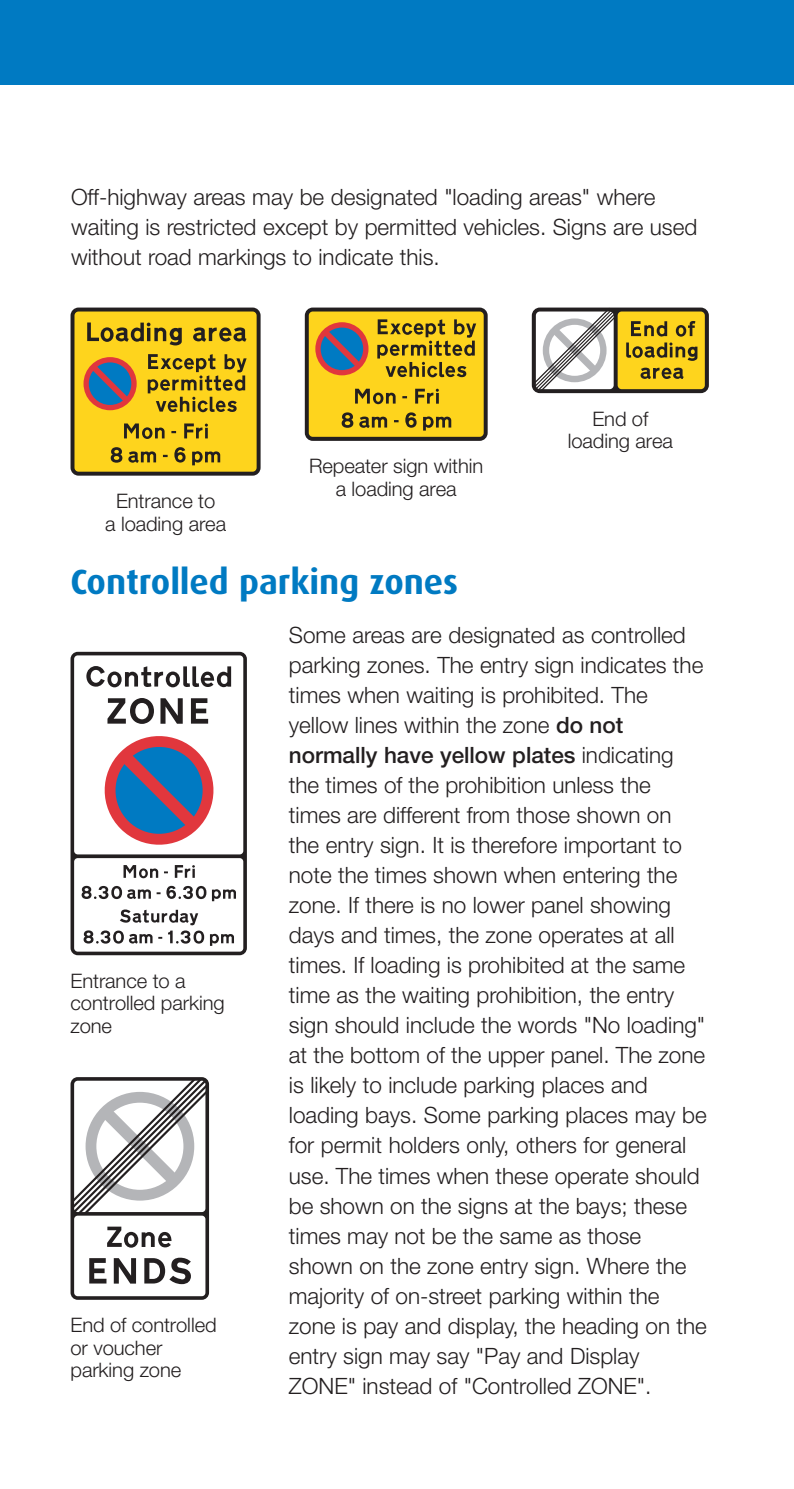
<style>
.page{position:relative;width:794px;height:1489px;background:#fff}
.page>*{position:absolute;margin:0;border:0;box-sizing:border-box;transform-origin:0 0}
.t1{font:700 35px "Dax";color:#007ac2}
.t2{font:300 22.5px/30px "Helvetica Neue LT";color:#231f20}
.t3{font:300 20px/22.5px "Helvetica Neue LT";letter-spacing:-.005em;color:#231f20;text-align:center}
.s1{font-weight:500}
</style>
<div class="page">
<div style="left:0;top:0;width:794px;height:85px;background:#007ac2"></div>
<div style="left:71px;top:307px;width:189px;height:168px;background:#231f20;border-radius:8px"></div>
<div style="left:74px;top:311px;width:183px;height:160px;background:#fed41d;border-radius:4px"></div>
<svg style="left:87px;top:322px;width:95px;height:23px"></svg>
<svg style="left:193px;top:327px;width:53px;height:14px"></svg>
<svg style="left:124px;top:423px;width:41px;height:16px"></svg>
<svg style="left:184px;top:423px;width:24px;height:15px"></svg>
<svg style="left:174px;top:447px;width:11px;height:15px"></svg>
<svg style="left:111px;top:447px;width:11px;height:15px"></svg>
<svg style="left:128px;top:451px;width:28px;height:12px"></svg>
<svg style="left:192px;top:451px;width:28px;height:14px"></svg>
<svg style="left:148px;top:354px;width:99px;height:58px"></svg>
<svg style="left:83px;top:357px;width:54px;height:53px"></svg>
<svg style="left:89px;top:362px;width:42px;height:43px"></svg>
<svg style="left:91px;top:364px;width:38px;height:38px"></svg>
<div style="left:305px;top:307px;width:182px;height:134px;background:#231f20;border-radius:8px"></div>
<div style="left:309px;top:311px;width:175px;height:126px;background:#fed41d;border-radius:4px"></div>
<svg style="left:355px;top:389px;width:40px;height:15px"></svg>
<svg style="left:415px;top:389px;width:24px;height:14px"></svg>
<svg style="left:405px;top:412px;width:11px;height:15px"></svg>
<svg style="left:342px;top:412px;width:11px;height:16px"></svg>
<svg style="left:359px;top:416px;width:28px;height:12px"></svg>
<svg style="left:423px;top:416px;width:28px;height:14px"></svg>
<svg style="left:377px;top:319px;width:99px;height:58px"></svg>
<div style="left:315px;top:322px;width:53px;height:53px;background:#e1373d;border-radius:50%"></div>
<svg style="left:321px;top:327px;width:42px;height:43px"></svg>
<svg style="left:323px;top:330px;width:38px;height:38px"></svg>
<div style="left:532px;top:307px;width:177px;height:86px;background:#231f20;border-radius:8px"></div>
<div style="left:617px;top:311px;width:88px;height:78px;background:#fed41d;border-radius:4px"></div>
<svg style="left:631px;top:321px;width:36px;height:15px"></svg>
<svg style="left:676px;top:321px;width:19px;height:15px"></svg>
<svg style="left:626px;top:342px;width:71px;height:19px"></svg>
<svg style="left:640px;top:367px;width:44px;height:12px"></svg>
<svg style="left:532px;top:308px;width:82px;height:84px"></svg>
<svg style="left:71px;top:651px;width:176px;height:304px;fill:#231f20"></svg>
<div style="left:74px;top:655px;width:169px;height:199px;background:#fff;border-radius:4px"></div>
<div style="left:74px;top:858px;width:169px;height:93px;background:#fff;border-radius:4px"></div>
<svg style="left:104px;top:736px;width:110px;height:109px"></svg>
<svg style="left:123px;top:865px;width:35px;height:13px"></svg>
<svg style="left:175px;top:865px;width:20px;height:12px"></svg>
<svg style="left:82px;top:885px;width:69px;height:14px"></svg>
<svg style="left:157px;top:885px;width:49px;height:14px"></svg>
<svg style="left:212px;top:889px;width:24px;height:12px"></svg>
<svg style="left:84px;top:909px;width:120px;height:34px"></svg>
<svg style="left:210px;top:933px;width:24px;height:12px"></svg>
<svg style="left:191px;top:698px;width:17px;height:25px"></svg>
<svg style="left:160px;top:698px;width:23px;height:25px"></svg>
<svg style="left:107px;top:698px;width:47px;height:26px"></svg>
<svg style="left:86px;top:666px;width:145px;height:21px"></svg>
<svg style="left:71px;top:1077px;width:138px;height:222px"></svg>
<div style="left:74px;top:1215px;width:131px;height:81px;background:#fff;border-radius:4px"></div>
<svg style="left:89px;top:1258px;width:17px;height:25px"></svg>
<svg style="left:114px;top:1258px;width:22px;height:25px"></svg>
<svg style="left:144px;top:1257px;width:47px;height:26px"></svg>
<svg style="left:107px;top:1226px;width:65px;height:21px"></svg>
<svg style="left:71px;top:1077px;width:137px;height:137px"></svg>
<p class="t2" style="left:71px;top:181px;width:628px">Off-highway areas may be designated "loading areas" where waiting is restricted except by permitted vehicles. Signs are used without road markings to indicate this.</p>
<p class="t3" style="left:105px;top:489px;width:122px">Entrance to<br>a loading area</p>
<p class="t3" style="left:309px;top:454px;width:176px">Repeater sign within a loading area</p>
<p class="t3" style="left:568px;top:407px;width:107px">End of loading area</p>
<h1 class="t1" style="left:70px;top:562px;width:389px">Controlled parking zones</h1>
<p class="t2" style="left:289px;top:620px;width:419px">Some areas are designated as controlled parking zones. The entry sign indicates the times when waiting is prohibited. The yellow lines within the zone <span class="s1">do not normally have yellow plates</span> indicating the times of the prohibition unless the times are different from those shown on the entry sign. It is therefore important to note the times shown when entering the zone. If there is no lower panel showing days and times, the zone operates at all times. If loading is prohibited at the same time as the waiting prohibition, the entry sign should include the words "No loading" at the bottom of the upper panel. The zone is likely to include parking places and loading bays. Some parking places may be for permit holders only, others for general use. The times when these operate should be shown on the signs at the bays; these times may not be the same as those shown on the zone entry sign. Where the majority of on-street parking within the zone is pay and display, the heading on the entry sign may say "Pay and Display ZONE" instead of "Controlled ZONE".</p>
<p class="t3" style="left:71px;top:968px;width:156px;text-align:left">Entrance to a controlled parking zone</p>
<p class="t3" style="left:71px;top:1313px;width:148px;text-align:left">End of controlled or voucher parking zone</p>
</div>
